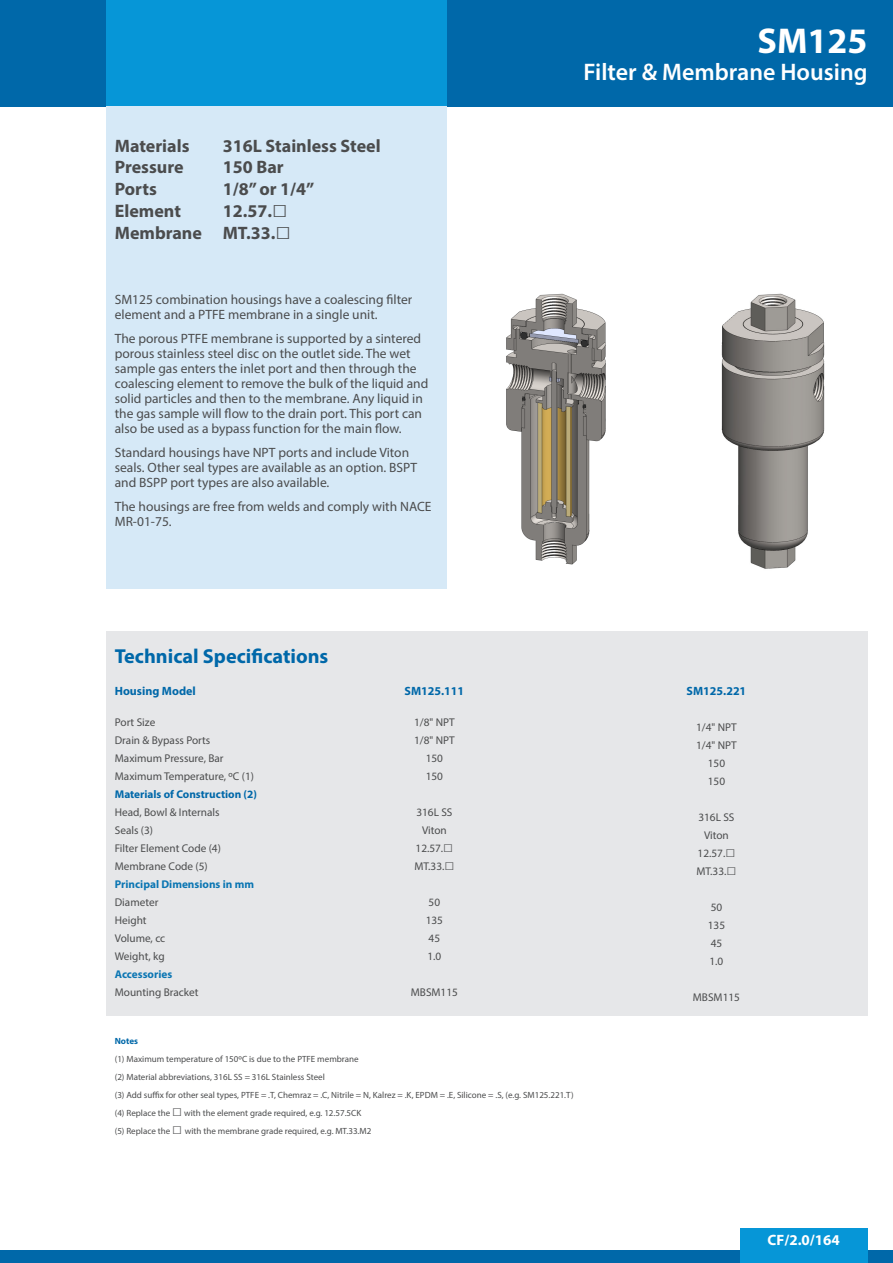
<style>
.page{position:relative;width:893px;height:1263px;background:#fff}
.page>*{position:absolute;margin:0;border:0;box-sizing:border-box;transform-origin:0 0}
.t1{font:700 36px "Myriad Pro";color:#fff}
.t2{font:600 24px "Myriad Pro";color:#fff}
.t3{font:700 20.25px "Myriad Pro";color:#0068a9}
.t4{font:700 18px/21.8px "Myriad Pro";color:#4b4c4d;text-align:right}
.t5{font:700 15px "Myriad Pro";color:#fff}
.t6{font:13.5px/15px "Myriad Pro";color:#4b4c4d}
.t7{font:700 12px "Myriad Pro";color:#0068a9}
.t8{font:11.25px/18px "Myriad Pro";color:#4b4c4d}
.t9{font:700 11.25px "Myriad Pro";color:#0b76b3}
.t10{font:9px/18px "Myriad Pro";color:#4b4c4d}
.s1{font-family:"Trebuchet MS";font-size:25.5px}
.s2{font-size:12px}
.s3{font-weight:700;color:#0068a9}
.s4{font-size:9.75px}
.s5{font-family:"Trebuchet MS";font-weight:700;font-size:16.5px}
.s6{font-family:"Trebuchet MS";font-size:16.5px}
</style>
<div class="page">
<div style="left:0;top:0;width:893px;height:106px;background:#0068a9"></div>
<div style="left:106px;top:0;width:340px;height:106px;background:#0696d7"></div>
<div style="left:106px;top:106px;width:340px;height:482px;background:#d6e9f7"></div>
<div style="left:0;top:1250px;width:893px;height:13px;background:#0068a9"></div>
<div style="left:740px;top:1228px;width:127px;height:35px;background:#0696d7"></div>
<div style="left:106px;top:631px;width:761px;height:384px;background:#e6e7e9"></div>
<img style="left:506px;top:293px;width:100px;height:272px">
<img style="left:721px;top:293px;width:104px;height:276px">
<h3 class="t4" style="left:115px;top:134px;width:76px">Materials</h3>
<h3 class="t4" style="left:223px;top:134px;width:159px">316L Stainless Steel</h3>
<h3 class="t4" style="left:115px;top:156px;width:70px">Pressure</h3>
<h3 class="t4" style="left:223px;top:156px;width:62px">150 Bar</h3>
<h3 class="t4" style="left:115px;top:178px;width:44px">Ports</h3>
<h3 class="t4" style="left:223px;top:178px;width:93px">1/8” or 1/4”</h3>
<h3 class="t4" style="left:115px;top:199px;width:68px">Element</h3>
<h3 class="t4" style="left:115px;top:199px;width:178px">12.57.<span class="s1">□<br></span>Membrane MT.33.<span class="s1">□</span></h3>
<p class="t6" style="left:115px;top:291px;width:299px">SM125 combination housings have a coalescing filter element and a PTFE membrane in a single unit.</p>
<p class="t6" style="left:115px;top:330px;width:315px">The porous PTFE membrane is supported by a sintered porous stainless steel disc on the outlet side. The wet sample gas enters the inlet port and then through the coalescing element to remove the bulk of the liquid and solid particles and then to the membrane. Any liquid in the gas sample will flow to the drain port. This port can also be used as a bypass function for the main flow.</p>
<p class="t6" style="left:115px;top:444px;width:304px">Standard housings have NPT ports and include Viton seals. Other seal types are available as an option. BSPT and BSPP port types are also available.</p>
<p class="t6" style="left:115px;top:498px;width:318px">The housings are free from welds and comply with NACE<br>MR-01-75.</p>
<h1 class="t1" style="left:758px;top:17px;width:111px">SM125</h1>
<h2 class="t2" style="left:583px;top:57px;width:285px">Filter &amp; Membrane Housing</h2>
<h3 class="t3" style="left:115px;top:643px;width:215px">Technical Specifications</h3>
<p class="t7" style="left:115px;top:683px;width:83px">Housing Model</p>
<p class="t8" style="left:115px;top:713px;width:144px">Port Size<br>Drain &amp; Bypass Ports<br>Maximum Pressure, Bar<br>Maximum Temperature, <span class="s2">o</span>C (1)<br><span class="s3">Materials of Construction (2)</span></p>
<p class="t8" style="left:115px;top:803px;width:108px">Head, Bowl &amp; Internals<br>Seals (3)<br>Filter Element Code (4)<br>Membrane Code (5)</p>
<p class="t9" style="left:115px;top:877px;width:141px">Principal Dimensions in mm</p>
<p class="t8" style="left:115px;top:893px;width:52px">Diameter<br>Height<br>Volume, cc<br>Weight, kg</p>
<p class="t9" style="left:115px;top:967px;width:59px">Accessories</p>
<p class="t8" style="left:115px;top:983px;width:85px">Mounting Bracket</p>
<p class="t10" style="left:115px;top:1032px;width:460px"><span class="s3">Notes<br></span>(1) Maximum temperature of 150<span class="s4">o</span>C is due to the PTFE membrane<br>(2) Material abbreviations, 316L SS = 316L Stainless Steel<br>(3) Add suffix for other seal types, PTFE = .T, Chemraz = .C, Nitrile = N, Kalrez = .K, EPDM = .E, Silicone = .S, (e.g. SM125.221.T) (4) Replace the <span class="s5">□</span> with the element grade required, e.g. 12.57.5CK<br>(5) Replace the <span class="s6">□</span> with the membrane grade required, e.g. MT.33.M2</p>
<p class="t7" style="left:405px;top:683px;width:61px">SM125.111</p>
<p class="t8" style="left:414px;top:713px;width:42px;text-align:center">1/8" NPT<br>1/8" NPT<br>150<br>150</p>
<p class="t8" style="left:414px;top:803px;width:42px;text-align:center">316L SS<br>Viton<br>12.57.<span class="s5">□<br></span>MT.33.<span class="s5">□</span></p>
<p class="t8" style="left:426px;top:893px;width:19px">50<br>135<br>45<br>1.0</p>
<p class="t8" style="left:411px;top:983px;width:49px">MBSM115</p>
<p class="t7" style="left:687px;top:683px;width:61px">SM125.221</p>
<p class="t8" style="left:696px;top:718px;width:42px;text-align:center">1/4" NPT<br>1/4" NPT<br>150<br>150</p>
<p class="t8" style="left:696px;top:808px;width:42px;text-align:center">316L SS<br>Viton<br>12.57.<span class="s5">□<br></span>MT.33.<span class="s5">□</span></p>
<p class="t8" style="left:708px;top:898px;width:19px">50<br>135<br>45<br>1.0</p>
<p class="t8" style="left:693px;top:988px;width:49px">MBSM115</p>
<p class="t5" style="left:767px;top:1230px;width:74px">CF/2.0/164</p>
</div>
